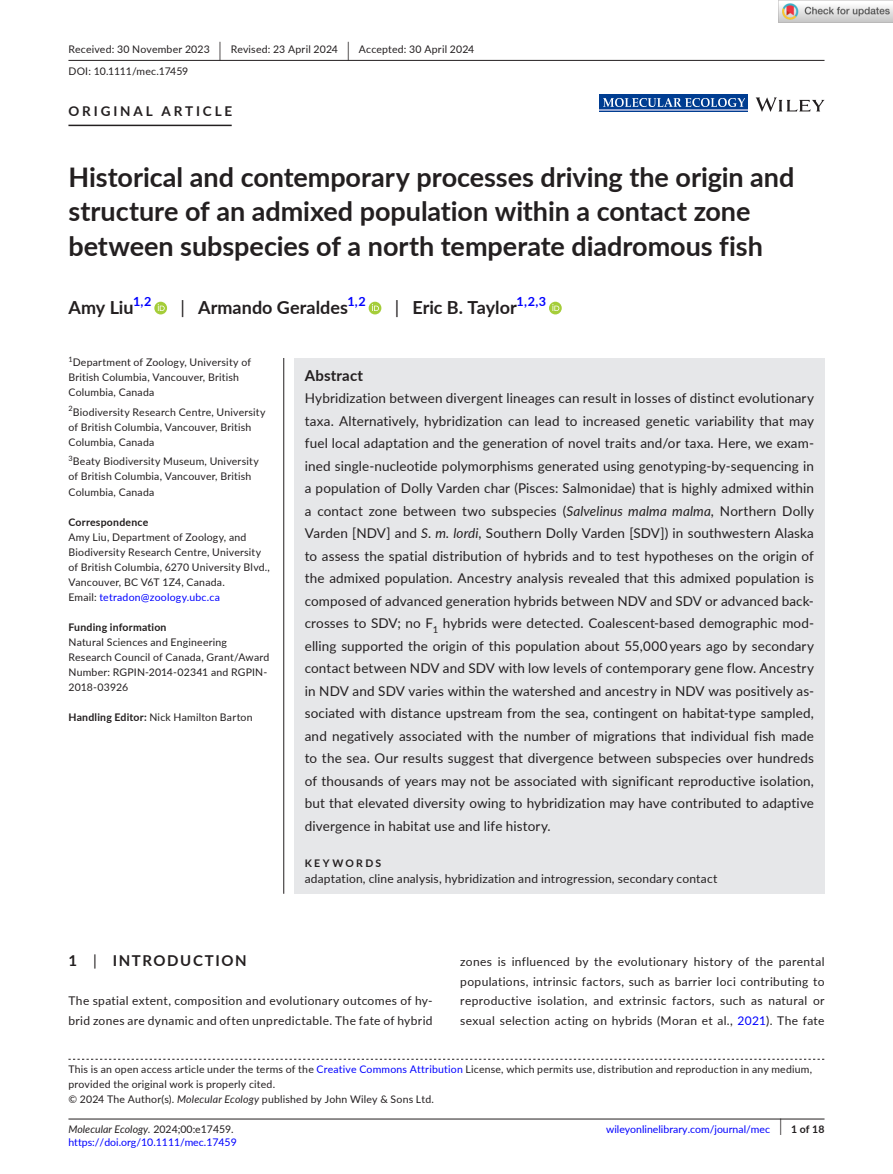
<style>
.page{position:relative;width:893px;height:1174px;background:#fff}
.page>*{position:absolute;margin:0;border:0;box-sizing:border-box;transform-origin:0 0}
.t1{font:700 27px/34.5px "Lato";color:#231f20}
.t2{font:700 18px "Lato";color:#231f20}
.t3{font:700 15px "Lato";letter-spacing:.1em;color:#231f20}
.t4{font:700 15px "Lato";letter-spacing:.015em;color:#231f20}
.t5{font:13.5px/22.5px "Lato";letter-spacing:.01em;color:#231f20;text-align:justify}
.t6{font:700 13.5px "Lato";letter-spacing:.215em;color:#231f20}
.t7{font:700 12.6px "Lato";color:#00f}
.t8{font:12px/19.5px "Lato";letter-spacing:.025em;color:#231f20}
.t9{font:10.5px/15px "Lato";letter-spacing:.02em;color:#231f20}
.t10{font:10.5px "Lato";color:#00f}
.t11{font:700 10.5px "Lato";letter-spacing:.02em;color:#231f20}
.t12{font:italic 10.5px "Lato";color:#231f20}
.t13{font:700 10.5px "Lato";letter-spacing:.22em;color:#231f20}
.t14{font:7.35px "Lato";color:#231f20}
.s1{font-size:19.65px}
.s2{font-weight:400}
.s3{color:#00f}
.s4{font-weight:700}
.s5{font-style:italic}
.s6{font-style:normal}
.s7{font-weight:400;font-size:17.4px}
</style>
<div class="page">
<hr style="left:68px;top:1118px;width:756px;height:1px;background:#231f20">
<svg style="left:756px;top:97px;width:68px;height:15px"></svg>
<div style="left:599px;top:95px;width:149px;height:17px;background:#003d91"></div>
<img style="left:603px;top:98px;width:141px;height:9px">
<hr style="left:599px;top:109px;width:149px;height:2px;background:#96a6d0">
<hr style="left:68px;top:60px;width:756px;height:1px;background:#231f20">
<hr style="left:68px;top:125px;width:164px;height:1px;background:#231f20">
<svg style="left:154px;top:302px;width:13px;height:12px"></svg>
<svg style="left:158px;top:304px;width:7px;height:7px"></svg>
<div style="left:369px;top:302px;width:12px;height:12px;background:#a5cd39;border-radius:50%"></div>
<svg style="left:372px;top:304px;width:7px;height:7px"></svg>
<svg style="left:549px;top:302px;width:13px;height:12px"></svg>
<svg style="left:552px;top:304px;width:7px;height:7px"></svg>
<svg style="left:68px;top:1058px;width:756px;height:1px"></svg>
<div style="left:294px;top:358px;width:530px;height:535px;background:#e6e7e9"></div>
<hr style="left:283px;top:358px;width:1px;height:535px;background:#231f20">
<img style="left:779px;top:0;width:114px;height:23px">
<p class="t9" style="left:68px;top:38px;width:407px;line-height:21.8px">Received: 30 November 2023 <span class="s1">|</span> Revised: 23 April 2024 <span class="s1">|</span> Accepted: 30 April 2024<br>DOI: 10.1111/mec.17459</p>
<p class="t6" style="left:68px;top:101px;width:165px">ORIGINAL ARTICLE</p>
<h1 class="t1" style="left:68px;top:159px;width:727px">Historical and contemporary processes driving the origin and structure of an admixed population within a contact zone between subspecies of a north temperate diadromous fish</h1>
<h2 class="t2" style="left:68px;top:295px;width:67px">Amy Liu</h2>
<p class="t7" style="left:133px;top:292px;width:20px">1,2</p>
<h2 class="t2" style="left:181px;top:295px;width:169px"><span class="s2">|</span> Armando Geraldes</h2>
<p class="t7" style="left:347px;top:292px;width:20px">1,2</p>
<h2 class="t2" style="left:395px;top:295px;width:123px"><span class="s2">|</span> Eric B. Taylor</h2>
<p class="t7" style="left:517px;top:292px;width:31px">1,2,3</p>
<p class="t14" style="left:68px;top:354px;width:6px">1</p>
<p class="t9" style="left:68px;top:355px;width:184px;text-indent:4px">Department of Zoology, University of<br>British Columbia, Vancouver, British<br>Columbia, Canada</p>
<p class="t9" style="left:68px;top:404px;width:199px"><sup>2</sup>Biodiversity Research Centre, University of British Columbia, Vancouver, British<br>Columbia, Canada</p>
<p class="t9" style="left:68px;top:454px;width:192px"><sup>3</sup>Beaty Biodiversity Museum, University of British Columbia, Vancouver, British<br>Columbia, Canada</p>
<p class="t11" style="left:68px;top:514px;width:81px">Correspondence</p>
<p class="t9" style="left:68px;top:529px;width:203px">Amy Liu, Department of Zoology, and Biodiversity Research Centre, University of British Columbia, 6270 University Blvd., Vancouver, BC V6T 1Z4, Canada.<br>Email: <span class="s3">tetradon@zoology.ubc.ca</span></p>
<p class="t11" style="left:68px;top:619px;width:100px">Funding information</p>
<p class="t9" style="left:68px;top:634px;width:202px">Natural Sciences and Engineering<br>Research Council of Canada, Grant/Award<br>Number: RGPIN-2014-02341 and RGPIN-<br>2018-03926</p>
<p class="t9" style="left:68px;top:709px;width:186px"><span class="s4">Handling Editor:</span> Nick Hamilton Barton</p>
<p class="t4" style="left:305px;top:364px;width:60px">Abstract</p>
<p class="t5" style="left:305px;top:386px;width:511px">Hybridization between divergent lineages can result in losses of distinct evolutionary taxa. Alternatively, hybridization can lead to increased genetic variability that may fuel local adaptation and the generation of novel traits and/or taxa. Here, we exam&shy;ined single-nucleotide polymorphisms generated using genotyping-by-sequencing in a population of Dolly Varden char (Pisces: Salmonidae) that is highly admixed within a contact zone between two subspecies (<span class="s5">Salvelinus malma malma</span>, Northern Dolly Varden [NDV] and <span class="s5">S. m. lordi</span>, Southern Dolly Varden [SDV]) in southwestern Alaska to assess the spatial distribution of hybrids and to test hypotheses on the origin of the admixed population. Ancestry analysis revealed that this admixed population is composed of advanced generation hybrids between NDV and SDV or advanced back&shy;crosses to SDV; no F<sub>1</sub> hybrids were detected. Coalescent-based demographic mod&shy;elling supported the origin of this population about 55,000 years ago by secondary contact between NDV and SDV with low levels of contemporary gene flow. Ancestry in NDV and SDV varies within the watershed and ancestry in NDV was positively as&shy;sociated with distance upstream from the sea, contingent on habitat-type sampled, and negatively associated with the number of migrations that individual fish made to the sea. Our results suggest that divergence between subspecies over hundreds of thousands of years may not be associated with significant reproductive isolation, but that elevated diversity owing to hybridization may have contributed to adaptive divergence in habitat use and life history.</p>
<p class="t13" style="left:305px;top:855px;width:78px">KEYWORDS</p>
<p class="t8" style="left:305px;top:868px;width:414px">adaptation, cline analysis, hybridization and introgression, secondary contact</p>
<p class="t3" style="left:68px;top:950px;width:180px">1 <span class="s2">|</span> INTRODUCTION</p>
<p class="t8" style="left:68px;top:990px;width:366px">The spatial extent, composition and evolutionary outcomes of hy&shy;brid zones are dynamic and often unpredictable. The fate of hybrid</p>
<p class="t8" style="left:460px;top:951px;width:366px;text-align:justify">zones is influenced by the evolutionary history of the parental populations, intrinsic factors, such as barrier loci contributing to reproductive isolation, and extrinsic factors, such as natural or sexual selection acting on hybrids (Moran et al., <span class="s3">2021</span>). The fate</p>
<p class="t9" style="left:68px;top:1061px;width:745px">This is an open access article under the terms of the <span class="s3">Creative Commons Attribution</span> License, which permits use, distribution and reproduction in any medium, provided the original work is properly cited.<br>© 2024 The Author(s). <span class="s5">Molecular Ecology</span> published by John Wiley &amp; Sons Ltd.</p>
<p class="t12" style="left:68px;top:1121px;width:167px">Molecular Ecology. <span class="s6">2024;00:e17459.</span></p>
<p class="t11" style="left:779px;top:1121px;width:46px"><span class="s7">|</span> 1 of 18</p>
<p class="t10" style="left:68px;top:1135px;width:170px">https://doi.org/10.1111/mec.17459</p>
<p class="t10" style="left:606px;top:1121px;width:165px">wileyonlinelibrary.com/journal/mec</p>
</div>
